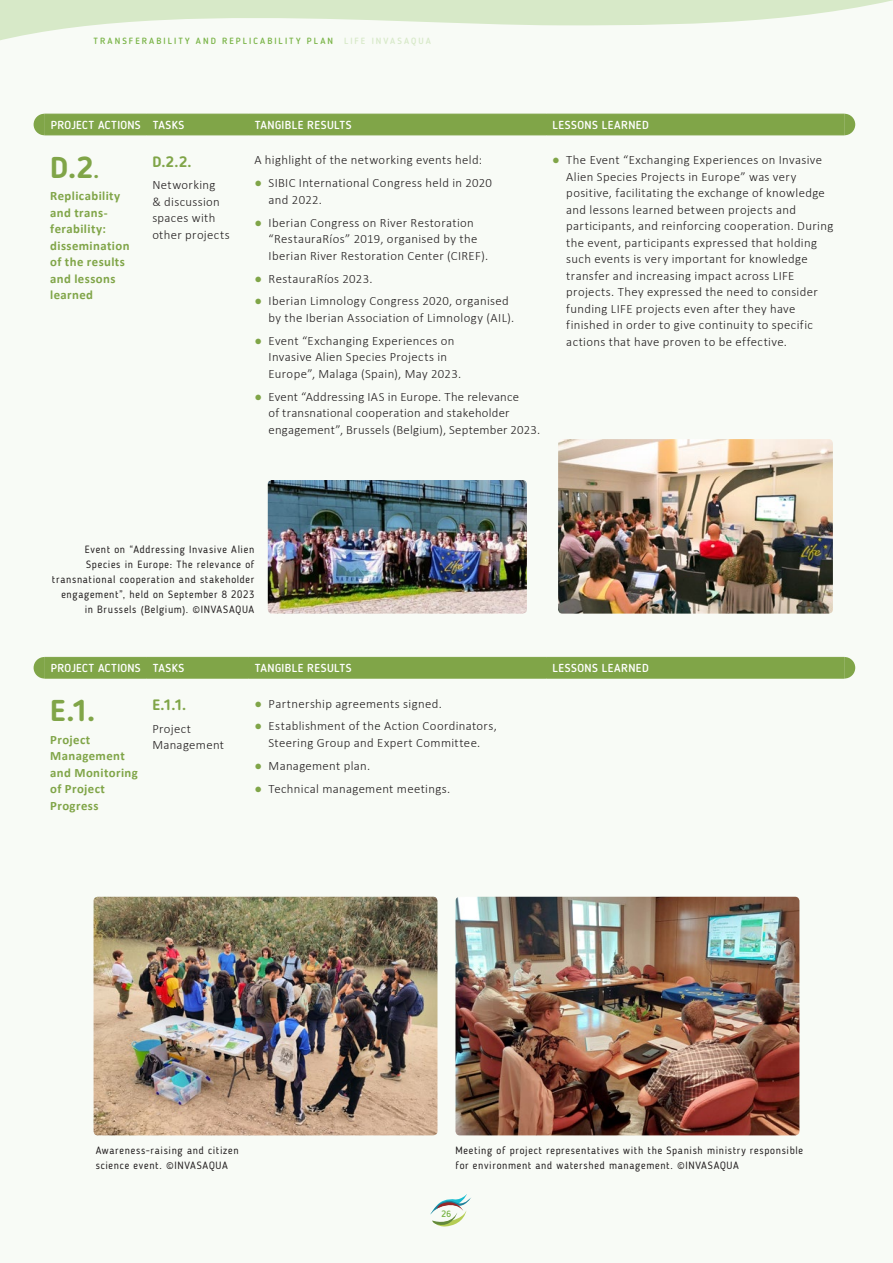
<style>
.page{position:relative;width:893px;height:1263px;background:#f8fbf6}
.page>*{position:absolute;margin:0;border:0;box-sizing:border-box;transform-origin:0 0}
.t1{font:700 30px "Blogger Sans";color:#80a548}
.t2{font:700 15px "Blogger Sans";color:#80a548}
.txt_crrido{font:300 12.75px/16.5px "Calibri";letter-spacing:.025em;color:#231f20}
.txt_crrido-2{font:700 12.75px/16.5px "Calibri";letter-spacing:.03em;color:#80a548}
.txt_crrido-3{font:500 11.55px "Blogger Sans";letter-spacing:.03em;color:#fff}
.pie{font:10.5px/15px "Blogger Sans";letter-spacing:.065em;color:#231f20}
.t3{font:500 9px "Blogger Sans";letter-spacing:.225em;color:#7ab448}
.s1{color:#d7e9c8}
.s2{font-size:21px}
.s3{color:#80a548}
</style>
<div class="page">
<svg style="left:0;top:0;width:893px;height:41px"></svg>
<hr style="left:44px;top:135px;width:103px;height:1px;background:#80a548">
<hr style="left:147px;top:135px;width:102px;height:1px;background:#80a548">
<hr style="left:249px;top:135px;width:297px;height:1px;background:#80a548">
<hr style="left:546px;top:135px;width:298px;height:1px;background:#80a548">
<hr style="left:44px;top:678px;width:103px;height:1px;background:#80a548">
<hr style="left:147px;top:678px;width:102px;height:1px;background:#80a548">
<hr style="left:249px;top:678px;width:297px;height:1px;background:#80a548">
<hr style="left:546px;top:678px;width:298px;height:1px;background:#80a548">
<img style="left:94px;top:897px;width:343px;height:238px">
<img style="left:455px;top:897px;width:344px;height:238px">
<div style="left:34px;top:114px;width:821px;height:21px;background:#80a548"></div>
<div style="left:34px;top:657px;width:821px;height:21px;background:#80a548"></div>
<svg style="left:430px;top:1194px;width:41px;height:33px"></svg>
<img style="left:268px;top:480px;width:259px;height:134px">
<img style="left:558px;top:439px;width:275px;height:175px">
<p class="t3" style="left:94px;top:36px;width:339px">TRANSFERABILITY AND REPLICABILITY PLAN <span class="s1">LIFE INVASAQUA</span></p>
<p class="txt_crrido-3" style="left:51px;top:118px;width:92px">PROJECT ACTIONS</p>
<p class="txt_crrido-3" style="left:153px;top:118px;width:33px">TASKS</p>
<p class="txt_crrido-3" style="left:255px;top:118px;width:98px">TANGIBLE RESULTS</p>
<p class="txt_crrido-3" style="left:552px;top:118px;width:98px">LESSONS LEARNED</p>
<h2 class="t1" style="left:50px;top:149px;width:50px">D.2<span class="s2">.</span></h2>
<p class="txt_crrido-2" style="left:50px;top:187px;width:81px">Replicability and trans&shy;ferability: dissemination of the results and lessons learned</p>
<h2 class="t2" style="left:152px;top:152px;width:41px">D.2.2.</h2>
<p class="txt_crrido" style="left:152px;top:177px;width:79px">Networking<br>&amp; discussion spaces with other projects</p>
<p class="txt_crrido" style="left:254px;top:152px;width:229px">A highlight of the networking events held:</p>
<p class="txt_crrido" style="left:269px;top:175px;width:225px;text-indent:-14px"><span class="s3">●</span> SIBIC International Congress held in 2020 and 2022.</p>
<p class="txt_crrido" style="left:269px;top:214px;width:221px;text-indent:-14px"><span class="s3">●</span> Iberian Congress on River Restoration “RestauraRíos” 2019, organised by the<br>Iberian River Restoration Center (CIREF).</p>
<p class="txt_crrido" style="left:254px;top:270px;width:120px"><span class="s3">●</span> RestauraRíos 2023.</p>
<p class="txt_crrido" style="left:269px;top:293px;width:247px;text-indent:-14px"><span class="s3">●</span> Iberian Limnology Congress 2020, organised by the Iberian Association of Limnology (AIL).</p>
<p class="txt_crrido" style="left:269px;top:332px;width:194px;text-indent:-14px"><span class="s3">●</span> Event “Exchanging Experiences on<br>Invasive Alien Species Projects in<br>Europe”, Malaga (Spain), May 2023.</p>
<p class="txt_crrido" style="left:268px;top:388px;width:273px;text-indent:-14px"><span class="s3">●</span> Event “Addressing IAS in Europe. The relevance<br>of transnational cooperation and stakeholder engagement”, Brussels (Belgium), September 2023.</p>
<p class="txt_crrido" style="left:566px;top:152px;width:269px;text-indent:-14px"><span class="s3">●</span> The Event “Exchanging Experiences on Invasive Alien Species Projects in Europe” was very positive, facilitating the exchange of knowledge and lessons learned between projects and participants, and reinforcing cooperation. During the event, participants expressed that holding such events is very important for knowledge transfer and increasing impact across LIFE projects. They expressed the need to consider funding LIFE projects even after they have finished in order to give continuity to specific actions that have proven to be effective.</p>
<p class="pie" style="left:52px;top:541px;width:204px;text-align:right">Event on “Addressing Invasive Alien Species in Europe: The relevance of transnational cooperation and stakeholder engagement”, held on September 8 2023 in Brussels (Belgium). ©INVASAQUA</p>
<p class="txt_crrido-3" style="left:51px;top:661px;width:92px">PROJECT ACTIONS</p>
<p class="txt_crrido-3" style="left:153px;top:661px;width:33px">TASKS</p>
<p class="txt_crrido-3" style="left:255px;top:661px;width:98px">TANGIBLE RESULTS</p>
<p class="txt_crrido-3" style="left:552px;top:661px;width:98px">LESSONS LEARNED</p>
<h2 class="t1" style="left:50px;top:692px;width:47px">E.1.</h2>
<p class="txt_crrido-2" style="left:50px;top:731px;width:89px">Project<br>Management and Monitoring of Project<br>Progress</p>
<h2 class="t2" style="left:152px;top:695px;width:35px">E.1.1.</h2>
<p class="txt_crrido" style="left:152px;top:720px;width:73px">Project<br>Management</p>
<p class="txt_crrido" style="left:254px;top:695px;width:189px"><span class="s3">●</span> Partnership agreements signed.</p>
<p class="txt_crrido" style="left:254px;top:718px;width:244px;text-align:center"><span class="s3">●</span> Establishment of the Action Coordinators,<br>Steering Group and Expert Committee.</p>
<p class="txt_crrido" style="left:254px;top:757px;width:117px"><span class="s3">●</span> Management plan.</p>
<p class="txt_crrido" style="left:254px;top:780px;width:197px"><span class="s3">●</span> Technical management meetings.</p>
<p class="pie" style="left:96px;top:1143px;width:145px">Awareness-raising and citizen science event. ©INVASAQUA</p>
<p class="pie" style="left:455px;top:1143px;width:349px">Meeting of project representatives with the Spanish ministry responsible for environment and watershed management. ©INVASAQUA</p>
<p class="t3" style="left:442px;top:1209px;width:11px">26</p>
</div>
